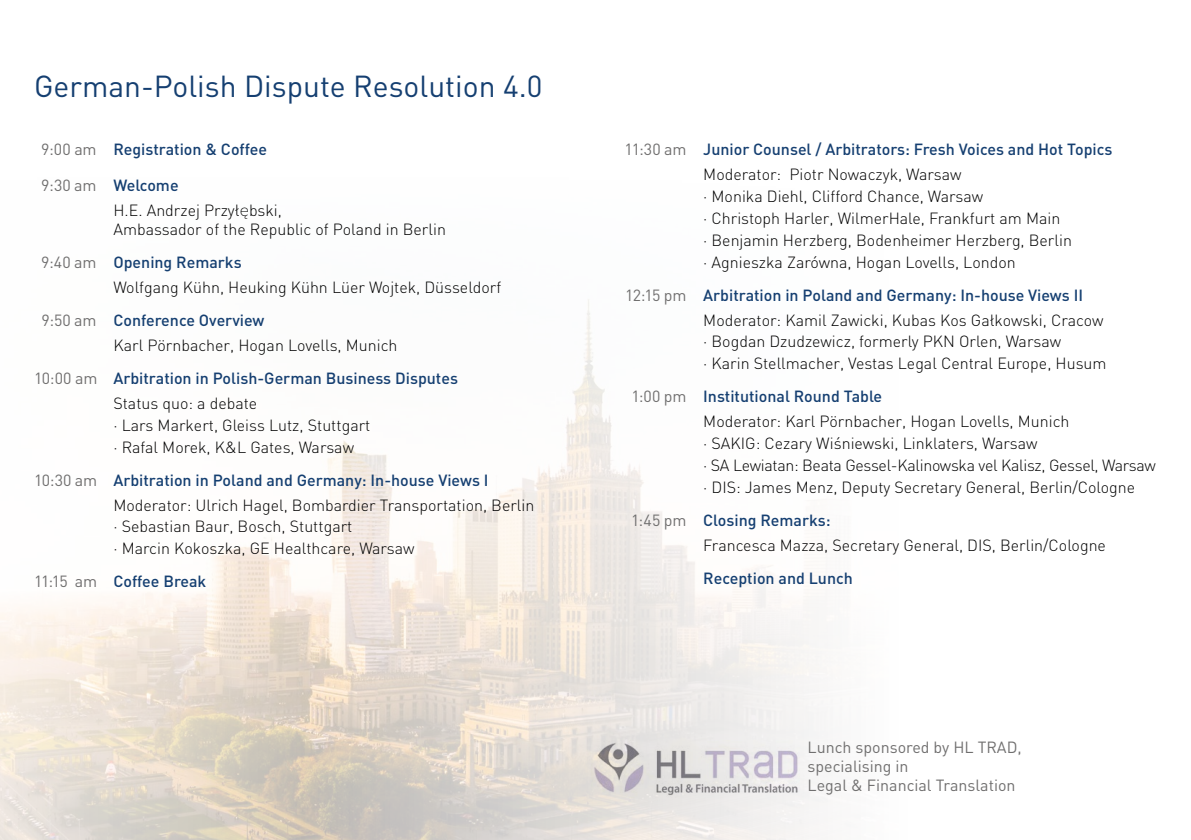
<style>
.page{position:relative;width:1191px;height:840px;background:#fff}
.page>*{position:absolute;margin:0;border:0;box-sizing:border-box;transform-origin:0 0}
.t1{font:30px "DIN";color:#153f71}
.t2{font:300 16px/21.8px "DIN";color:#000}
.t3{font:500 16px/33.2px "DIN";color:#153f71}
.t4{font:16px/19px "DIN";color:#706f6f}
.s1{font-weight:400;color:#706f6f}
.s2{font-weight:500;color:#153f71}
.s3{font-family:"Basic Sans";font-weight:200;font-size:18px}
.s4{font-weight:300;color:#000}
</style>
<div class="page">
<img style="left:0;top:299px;width:828px;height:540px">
<img style="left:591px;top:740px;width:210px;height:56px">
<h1 class="t1" style="left:34px;top:69px;width:510px">German-Polish Dispute Resolution 4.0</h1>
<p class="t3" style="left:41px;top:132px;width:227px"><span class="s1">9:00 am</span> Registration &amp; Coffee</p>
<p class="t2" style="left:113px;top:173px;width:170px;line-height:24.6px;text-indent:-72px"><span class="s1">9:30 am</span> <span class="s2">Welcome<br></span>H.E. Andrzej Przył<span class="s3">ę</span>bski,</p>
<p class="t2" style="left:41px;top:212px;width:406px;line-height:33.2px;text-indent:72px">Ambassador of the Republic of Poland in Berlin<br><span class="s1">9:40 am</span> <span class="s2">Opening Remarks</span></p>
<p class="t2" style="left:41px;top:270px;width:461px;line-height:33.2px;text-indent:72px">Wolfgang Kühn, Heuking Kühn Lüer Wojtek, Düsseldorf<br><span class="s1">9:50 am</span> <span class="s2">Conference Overview</span></p>
<p class="t3" style="left:34px;top:328px;width:425px;text-indent:79px"><span class="s4">Karl Pörnbacher, Hogan Lovells, Munich<br></span><span class="s1">10:00 am</span> Arbitration in Polish-German Business Disputes</p>
<p class="t2" style="left:113px;top:391px;width:258px">Status quo: a debate<br>· Lars Markert, Gleiss Lutz, Stuttgart · Rafal Morek, K&amp;L Gates, Warsaw</p>
<p class="t2" style="left:113px;top:467px;width:422px;line-height:24.6px;text-indent:-79px"><span class="s1">10:30 am</span> <span class="s2">Arbitration in Poland and Germany: In-house Views I<br></span>Moderator: Ulrich Hagel, Bombardier Transportation, Berlin</p>
<p class="t2" style="left:113px;top:515px;width:303px">· Sebastian Baur, Bosch, Stuttgart<br>· Marcin Kokoszka, GE Healthcare, Warsaw</p>
<p class="t3" style="left:34px;top:564px;width:174px"><span class="s1">11:15 am</span> Coffee Break</p>
<p class="t3" style="left:703px;top:137px;width:411px;line-height:24.6px;text-indent:-79px"><span class="s1">11:30 am</span> Junior Counsel / Arbitrators: Fresh Voices and Hot Topics<br><span class="s4">Moderator: Piotr Nowaczyk, Warsaw</span></p>
<p class="t2" style="left:703px;top:185px;width:370px">· Monika Diehl, Clifford Chance, Warsaw<br>· Christoph Harler, WilmerHale, Frankfurt am Main<br>· Benjamin Herzberg, Bodenheimer Herzberg, Berlin · Agnieszka Zarówna, Hogan Lovells, London</p>
<p class="t2" style="left:703px;top:282px;width:402px;line-height:24.6px;text-indent:-78px"><span class="s1">12:15 pm</span> <span class="s2">Arbitration in Poland and Germany: In-house Views II<br></span>Moderator: Kamil Zawicki, Kubas Kos Gałkowski, Cracow</p>
<p class="t2" style="left:703px;top:330px;width:405px">· Bogdan Dzudzewicz, formerly PKN Orlen, Warsaw<br>· Karin Stellmacher, Vestas Legal Central Europe, Husum</p>
<p class="t2" style="left:703px;top:383px;width:368px;line-height:24.6px;text-indent:-72px"><span class="s1">1:00 pm</span> <span class="s2">Institutional Round Table<br></span>Moderator: Karl Pörnbacher, Hogan Lovells, Munich</p>
<p class="t2" style="left:703px;top:431px;width:454px">· SAKIG: Cezary Wis´niewski, Linklaters, Warsaw<br>· SA Lewiatan: Beata Gessel-Kalinowska vel Kalisz, Gessel, Warsaw · DIS: James Menz, Deputy Secretary General, Berlin/Cologne</p>
<p class="t2" style="left:703px;top:507px;width:404px;line-height:24.6px;text-indent:-72px"><span class="s1">1:45 pm</span> <span class="s2">Closing Remarks:<br></span>Francesca Mazza, Secretary General, DIS, Berlin/Cologne</p>
<p class="t3" style="left:703px;top:560px;width:151px">Reception and Lunch</p>
<p class="t4" style="left:807px;top:737px;width:216px">Lunch sponsored by HL TRAD, specialising in<br>Legal &amp; Financial Translation</p>
</div>
